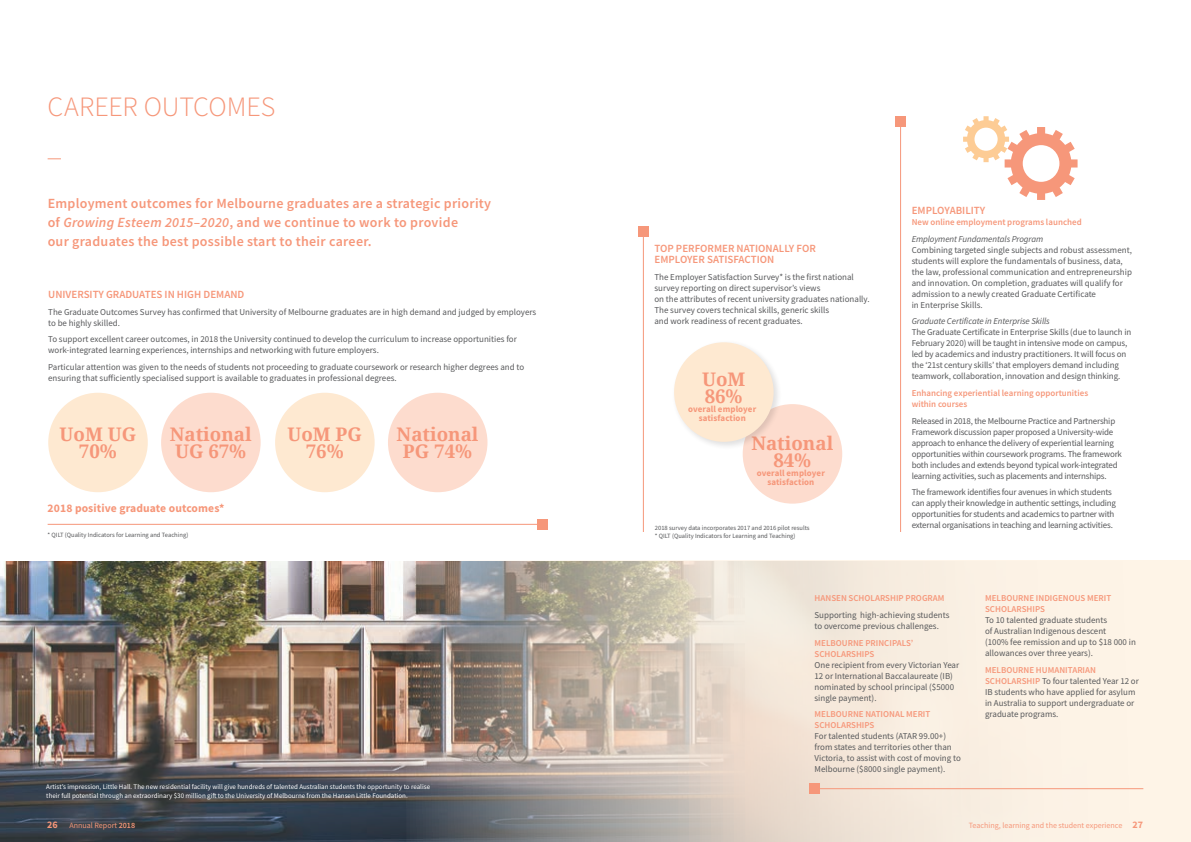
<style>
.page{position:relative;width:1191px;height:842px;background:#fff}
.page>*{position:absolute;margin:0;border:0;box-sizing:border-box;transform-origin:0 0}
.Heading1{font:300 28px "Source Sans Pro";letter-spacing:-.005em;color:#f6977a}
.t1{font:700 18.7px/17px "Noto Serif";color:#f6977a;text-align:center}
.t2{font:600 14px/19px "Source Sans Pro";letter-spacing:.02em;color:#f6977a}
.t3{font:700 11.6px "Source Sans Pro";letter-spacing:.01em;color:#f6977a}
.t4{font:600 11px/11px "Source Sans Pro";color:#f6977a}
.Master__Page_Number{font:700 10px "Source Sans Pro";color:#f6977a}
.t5{font:9px/11px "Source Sans Pro";color:#57585a}
.t6{font:9px/11px "Source Sans Pro";letter-spacing:-.02em;color:#57585a}
.t7{font:600 9px/11px "Source Sans Pro";color:#f6977a}
.t8{font:700 9px/9px "Source Sans Pro";letter-spacing:.01em;color:#f6977a;text-align:center}
.Master__Footer_Right{font:8px "Source Sans Pro";color:#f6977a}
.Master__Footer_Left{font:8px "Source Sans Pro";color:#f6977a}
.t9{font:7px/9px "Source Sans Pro";color:#fff}
.STANDARD_FOOT{font:6.5px "Source Sans Pro";color:#57585a}
.Table_Footnote{font:6.5px "Source Sans Pro";color:#57585a}
.s1{font-style:italic}
.s2{font-weight:600;color:#f6977a}
.s3{font-weight:600}
</style>
<div class="page">
<div style="left:48px;top:393px;width:100px;height:99px;background:#fee9d1;border-radius:50%"></div>
<div style="left:275px;top:393px;width:99px;height:99px;background:#fee9d1;border-radius:50%"></div>
<div style="left:161px;top:393px;width:100px;height:99px;background:#fddcce;border-radius:50%"></div>
<div style="left:388px;top:393px;width:99px;height:99px;background:#fddcce;border-radius:50%"></div>
<div style="left:742px;top:404px;width:100px;height:100px;background:#fddcce;border-radius:50%"></div>
<div style="left:671px;top:340px;width:111px;height:110px;background:#231f20;opacity:.14"></div>
<div style="left:674px;top:342px;width:99px;height:100px;background:#fee9d1;border-radius:50%"></div>
<img style="left:0;top:561px;width:407px;height:281px">
<svg style="left:407px;top:560px;width:784px;height:282px;background:#d9cec3"></svg>
<hr style="left:900px;top:124px;width:1px;height:408px;background:#f6977a">
<div style="left:895px;top:116px;width:10px;height:11px;background:#f6977a"></div>
<hr style="left:643px;top:232px;width:1px;height:300px;background:#f6977a">
<div style="left:637px;top:226px;width:11px;height:11px;background:#f6977a"></div>
<svg style="left:48px;top:159px;width:13px;height:1px"></svg>
<hr style="left:48px;top:524px;width:491px;height:1px;background:#f6977a">
<div style="left:536px;top:519px;width:11px;height:11px;background:#f6977a"></div>
<svg style="left:963px;top:116px;width:114px;height:84px"></svg>
<hr style="left:817px;top:788px;width:326px;height:1px;background:#f6977a">
<div style="left:809px;top:783px;width:11px;height:11px;background:#f6977a"></div>
<p class="Heading1" style="left:48px;top:89px;width:229px">CAREER OUTCOMES</p>
<h3 class="t2" style="left:48px;top:193px;width:445px">Employment outcomes for Melbourne graduates are a strategic priority of <span class="s1">Growing Esteem 2015–2020</span>, and we continue to work to provide<br>our graduates the best possible start to their career.</h3>
<p class="t4" style="left:48px;top:289px;width:198px">UNIVERSITY GRADUATES IN HIGH DEMAND</p>
<p class="t5" style="left:48px;top:306px;width:489px">The Graduate Outcomes Survey has confirmed that University of Melbourne graduates are in high demand and judged by employers to be highly skilled.</p>
<p class="t5" style="left:48px;top:334px;width:470px">To support excellent career outcomes, in 2018 the University continued to develop the curriculum to increase opportunities for work-integrated learning experiences, internships and networking with future employers.</p>
<p class="t5" style="left:48px;top:362px;width:477px">Particular attention was given to the needs of students not proceeding to graduate coursework or research higher degrees and to ensuring that sufficiently specialised support is available to graduates in professional degrees.</p>
<p class="t4" style="left:654px;top:243px;width:163px">TOP PERFORMER NATIONALLY FOR<br>EMPLOYER SATISFACTION</p>
<p class="t5" style="left:654px;top:271px;width:217px">The Employer Satisfaction Survey* is the first national survey reporting on direct supervisor’s views<br>on the attributes of recent university graduates nationally.<br>The survey covers technical skills, generic skills<br>and work readiness of recent graduates.</p>
<p class="t1" style="left:702px;top:370px;width:45px;text-align:left">UoM<br>86%</p>
<p class="t8" style="left:688px;top:404px;width:69px">overall employer satisfaction</p>
<p class="t1" style="left:170px;top:425px;width:83px;text-align:left">National<br>UG 67%</p>
<p class="t1" style="left:396px;top:425px;width:83px">National<br>PG 74%</p>
<p class="t1" style="left:751px;top:434px;width:83px">National<br>84%</p>
<p class="t8" style="left:757px;top:468px;width:69px">overall employer satisfaction</p>
<p class="t1" style="left:60px;top:425px;width:78px">UoM UG<br>70%</p>
<p class="t1" style="left:287px;top:425px;width:76px">UoM PG<br>76%</p>
<p class="t3" style="left:48px;top:500px;width:178px">2018 positive graduate outcomes*</p>
<p class="STANDARD_FOOT" style="left:48px;top:531px;width:142px">* QILT (Quality Indicators for Learning and Teaching)</p>
<p class="Table_Footnote" style="left:655px;top:524px;width:156px">2018 survey data incorporates 2017 and 2016 pilot results</p>
<p class="STANDARD_FOOT" style="left:655px;top:532px;width:142px">* QILT (Quality Indicators for Learning and Teaching)</p>
<p class="t4" style="left:911px;top:205px;width:75px">EMPLOYABILITY</p>
<p class="t7" style="left:911px;top:217px;width:171px">New online employment programs launched</p>
<p class="t5" style="left:911px;top:233px;width:222px"><span class="s1">Employment Fundamentals Program<br></span>Combining targeted single subjects and robust assessment, students will explore the fundamentals of business, data, the law, professional communication and entrepreneurship and innovation. On completion, graduates will qualify for admission to a newly created Graduate Certificate<br>in Enterprise Skills.</p>
<p class="t5" style="left:911px;top:316px;width:221px"><span class="s1">Graduate Certificate in Enterprise Skills<br></span>The Graduate Certificate in Enterprise Skills (due to launch in February 2020) will be taught in intensive mode on campus, led by academics and industry practitioners. It will focus on the ‘21st century skills’ that employers demand including teamwork, collaboration, innovation and design thinking.</p>
<p class="t7" style="left:911px;top:387px;width:178px">Enhancing experiential learning opportunities within courses</p>
<p class="t6" style="left:911px;top:415px;width:212px">Released in 2018, the Melbourne Practice and Partnership Framework discussion paper proposed a University-wide approach to enhance the delivery of experiential learning opportunities within coursework programs. The framework both includes and extends beyond typical work-integrated learning activities, such as placements and internships.</p>
<p class="t6" style="left:911px;top:487px;width:206px">The framework identifies four avenues in which students can apply their knowledge in authentic settings, including opportunities for students and academics to partner with external organisations in teaching and learning activities.</p>
<p class="t9" style="left:46px;top:782px;width:385px">Artist’s impression, Little Hall. The new residential facility will give hundreds of talented Australian students the opportunity to realise their full potential through an extraordinary $30 million gift to the University of Melbourne from the Hansen Little Foundation.</p>
<p class="t7" style="left:814px;top:593px;width:131px">HANSEN SCHOLARSHIP PROGRAM</p>
<p class="t5" style="left:814px;top:609px;width:136px">Supporting high-achieving students to overcome previous challenges.</p>
<p class="t5" style="left:814px;top:637px;width:146px"><span class="s2">MELBOURNE PRINCIPALS’<br>SCHOLARSHIPS<br></span>One recipient from every Victorian Year<br>12 or International Baccalaureate (IB) nominated by school principal ($5000 single payment).</p>
<p class="t5" style="left:814px;top:709px;width:148px"><span class="s2">MELBOURNE NATIONAL MERIT<br>SCHOLARSHIPS<br></span>For talented students (ATAR 99.00+) from states and territories other than<br>Victoria, to assist with cost of moving to<br>Melbourne ($8000 single payment).</p>
<p class="t5" style="left:985px;top:593px;width:152px"><span class="s2">MELBOURNE INDIGENOUS MERIT<br>SCHOLARSHIPS<br></span>To 10 talented graduate students<br>of Australian Indigenous descent<br>(100% fee remission and up to $18 000 in allowances over three years).</p>
<p class="t5" style="left:985px;top:664px;width:155px"><span class="s2">MELBOURNE HUMANITARIAN<br>SCHOLARSHIP</span> To four talented Year 12 or<br>IB students who have applied for asylum in Australia to support undergraduate or graduate programs.</p>
<p class="Master__Page_Number" style="left:47px;top:818px;width:12px">26</p>
<p class="Master__Footer_Left" style="left:69px;top:820px;width:67px">Annual Report <span class="s3">2018</span></p>
<p class="Master__Footer_Right" style="left:968px;top:820px;width:155px">Teaching, learning and the student experience</p>
<p class="Master__Page_Number" style="left:1132px;top:818px;width:12px">27</p>
</div>
